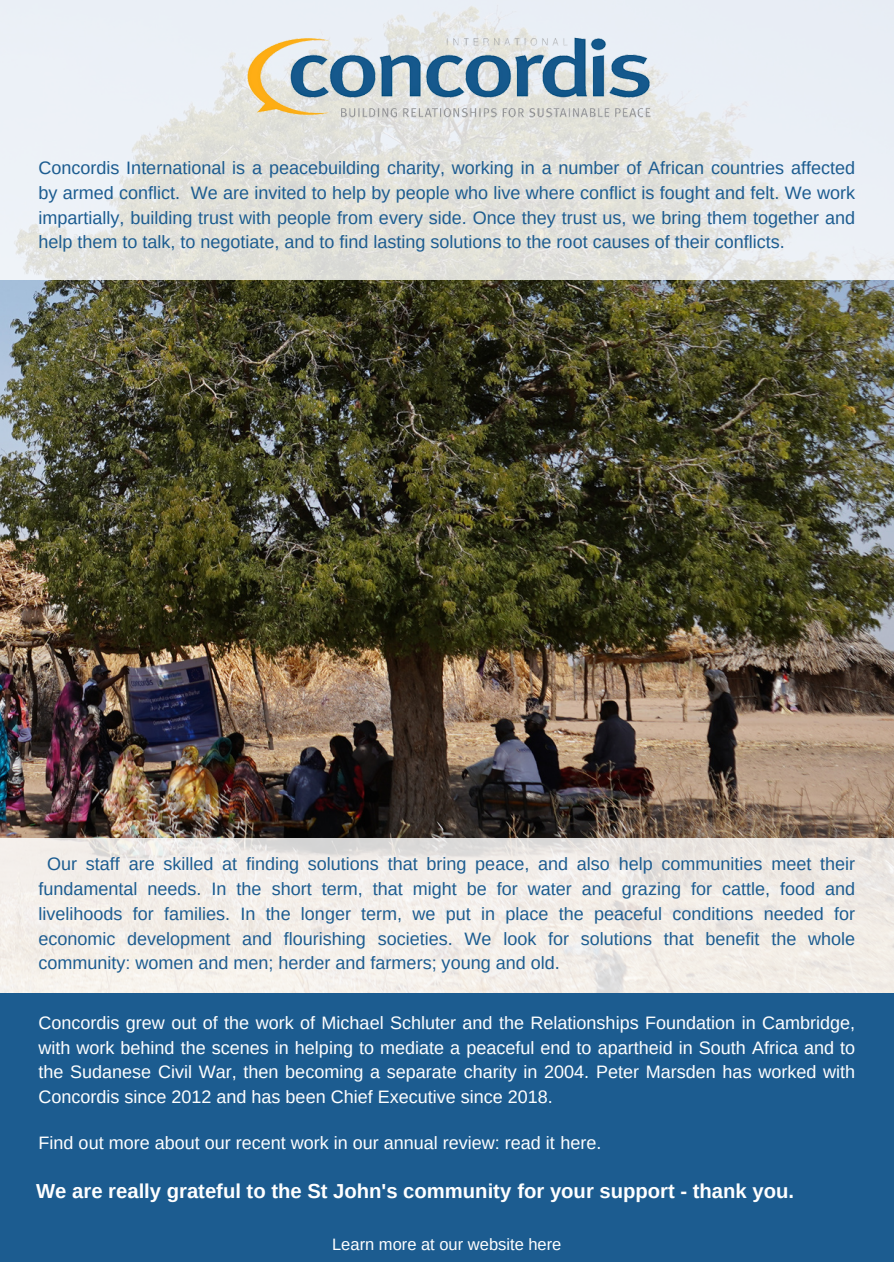
<style>
.page{position:relative;width:894px;height:1264px;background:#fff}
.page>*{position:absolute;margin:0;border:0;box-sizing:border-box;transform-origin:0 0}
.t1{font:700 20.25px "Arimo";color:#fff}
.t2{font:18px/24.8px "Arimo";color:#1c5c90;text-align:justify}
.t3{font:18px/24.8px "Arimo";color:#fff;text-align:justify}
.t4{font:16.5px "Arimo";color:#fff}
</style>
<div class="page">
<div style="left:0;top:992px;width:893px;height:269px;background:#1c5c90"></div>
<img style="left:0;top:279px;width:893px;height:559px">
<svg style="left:0;top:0;width:893px;height:279px;background:#e6e8e8"></svg>
<img style="left:234px;top:0;width:425px;height:148px">
<svg style="left:0;top:838px;width:893px;height:154px;background:#f1ece7"></svg>
<p class="t2" style="left:38px;top:155px;width:818px">Concordis International is a peacebuilding charity, working in a number of African countries affected by armed conflict. We are invited to help by people who live where conflict is fought and felt. We work impartially, building trust with people from every side. Once they trust us, we bring them together and help them to talk, to negotiate, and to find lasting solutions to the root causes of their conflicts.</p>
<p class="t2" style="left:38px;top:851px;width:818px;text-indent:9px">Our staff are skilled at finding solutions that bring peace, and also help communities meet their fundamental needs. In the short term, that might be for water and grazing for cattle, food and livelihoods for families. In the longer term, we put in place the peaceful conditions needed for economic development and flourishing societies. We look for solutions that benefit the whole community: women and men; herder and farmers; young and old.</p>
<p class="t3" style="left:38px;top:1010px;width:818px">Concordis grew out of the work of Michael Schluter and the Relationships Foundation in Cambridge, with work behind the scenes in helping to mediate a peaceful end to apartheid in South Africa and to the Sudanese Civil War, then becoming a separate charity in 2004. Peter Marsden has worked with Concordis since 2012 and has been Chief Executive since 2018.</p>
<p class="t3" style="left:39px;top:1130px;width:564px">Find out more about our recent work in our annual review: read it here.</p>
<p class="t1" style="left:36px;top:1179px;width:759px">We are really grateful to the St John's community for your support - thank you.</p>
<p class="t4" style="left:332px;top:1234px;width:231px">Learn more at our website here</p>
</div>
